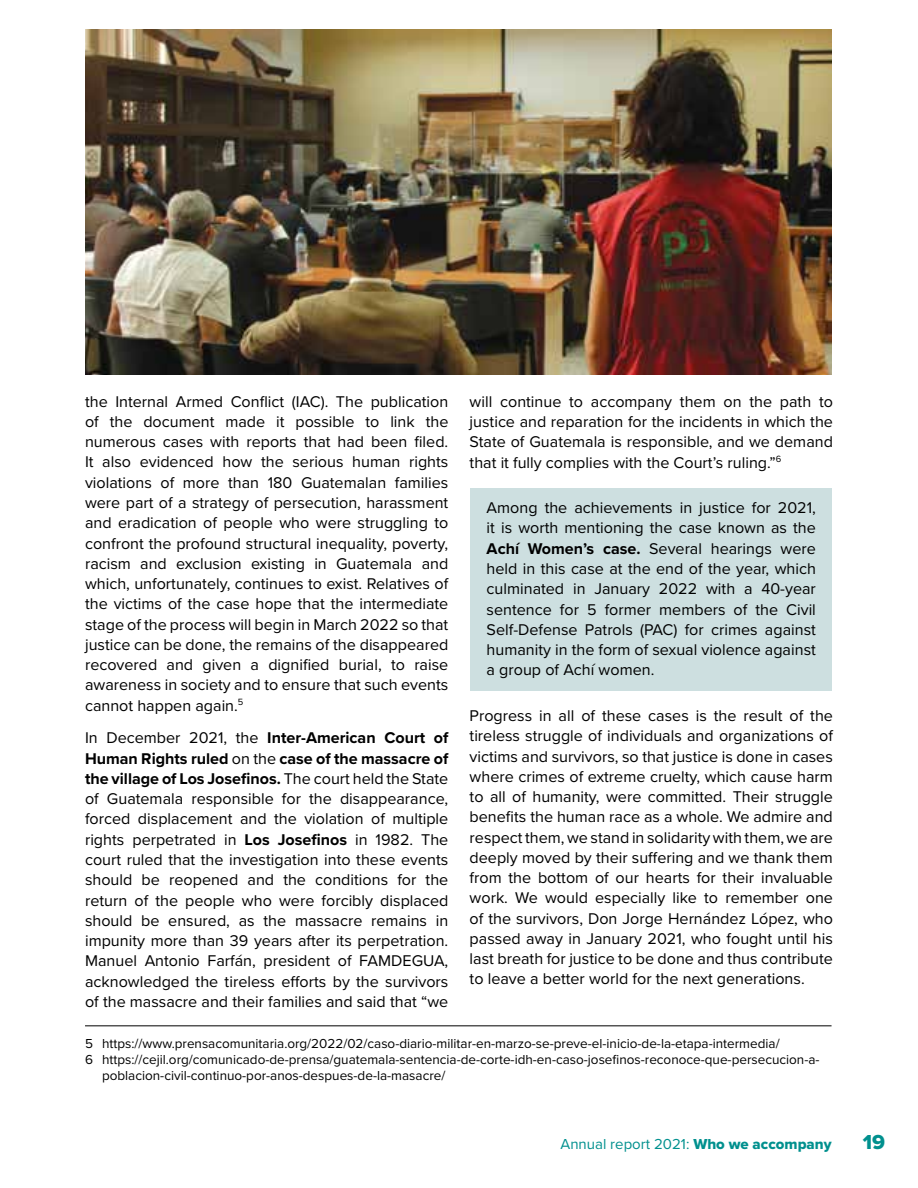
<style>
.page{position:relative;width:918px;height:1188px;background:#fff}
.page>*{position:absolute;margin:0;border:0;box-sizing:border-box;transform-origin:0 0}
.t1{font:21px "Proxima Nova Extrabld";color:#00908e}
.t2{font:16.2px/20.2px "Proxima Nova";color:#000;text-align:justify}
.t3{font:15px "Proxima Nova";color:#00908e}
.t4{font:13.5px "Proxima Nova";color:#000}
.s1{font-weight:700}
.s2{font-family:"Proxima Nova Extrabld"}
</style>
<div class="page">
<div style="left:470px;top:488px;width:362px;height:202px;background:#cddfe0"></div>
<img style="left:85px;top:30px;width:747px;height:345px">
<hr style="left:85px;top:1025px;width:747px;height:1px;background:#000">
<p class="t2" style="left:85px;top:390px;width:365px">the Internal Armed Conflict (IAC). The publication of the document made it possible to link the numerous cases with reports that had been filed.<br>It also evidenced how the serious human rights violations of more than 180 Guatemalan families were part of a strategy of persecution, harassment and eradication of people who were struggling to confront the profound structural inequality, poverty, racism and exclusion existing in Guatemala and which, unfortunately, continues to exist. Relatives of the victims of the case hope that the intermediate stage of the process will begin in March 2022 so that justice can be done, the remains of the disappeared recovered and given a dignified burial, to raise awareness in society and to ensure that such events cannot happen again.<sup>5</sup></p>
<p class="t2" style="left:85px;top:727px;width:365px">In December 2021, the <span class="s1">Inter-American Court of Human Rights ruled</span> on the <span class="s1">case of the massacre of the village of Los Josefinos.</span> The court held the State of Guatemala responsible for the disappearance, forced displacement and the violation of multiple rights perpetrated in <span class="s1">Los Josefinos</span> in 1982. The court ruled that the investigation into these events should be reopened and the conditions for the return of the people who were forcibly displaced should be ensured, as the massacre remains in impunity more than 39 years after its perpetration.<br>Manuel Antonio Farfán, president of FAMDEGUA, acknowledged the tireless efforts by the survivors of the massacre and their families and said that “we</p>
<p class="t2" style="left:470px;top:391px;width:365px">will continue to accompany them on the path to justice and reparation for the incidents in which the State of Guatemala is responsible, and we demand that it fully complies with the Court’s ruling.”<sup>6</sup></p>
<p class="t2" style="left:487px;top:497px;width:331px">Among the achievements in justice for 2021, it is worth mentioning the case known as the <span class="s1">Achí Women’s case.</span> Several hearings were held in this case at the end of the year, which culminated in January 2022 with a 40-year sentence for 5 former members of the Civil Self-Defense Patrols (PAC) for crimes against humanity in the form of sexual violence against a group of Achí women.</p>
<p class="t2" style="left:470px;top:705px;width:365px">Progress in all of these cases is the result of the tireless struggle of individuals and organizations of victims and survivors, so that justice is done in cases where crimes of extreme cruelty, which cause harm to all of humanity, were committed. Their struggle benefits the human race as a whole. We admire and respect them, we stand in solidarity with them, we are deeply moved by their suffering and we thank them from the bottom of our hearts for their invaluable work. We would especially like to remember one of the survivors, Don Jorge Hernández López, who passed away in January 2021, who fought until his last breath for justice to be done and thus contribute to leave a better world for the next generations.</p>
<p class="t4" style="left:85px;top:1033px;width:696px">5 https://www.prensacomunitaria.org/2022/02/caso-diario-militar-en-marzo-se-preve-el-inicio-de-la-etapa-intermedia/</p>
<p class="t4" style="left:85px;top:1049px;width:736px">6 https://cejil.org/comunicado-de-prensa/guatemala-sentencia-de-corte-idh-en-caso-josefinos-reconoce-que-persecucion-a-</p>
<p class="t4" style="left:102px;top:1065px;width:345px">poblacion-civil-continuo-por-anos-despues-de-la-masacre/</p>
<p class="t3" style="left:561px;top:1133px;width:273px">Annual report 2021: <span class="s2">Who we accompany</span></p>
<p class="t1" style="left:863px;top:1127px;width:24px">19</p>
</div>
